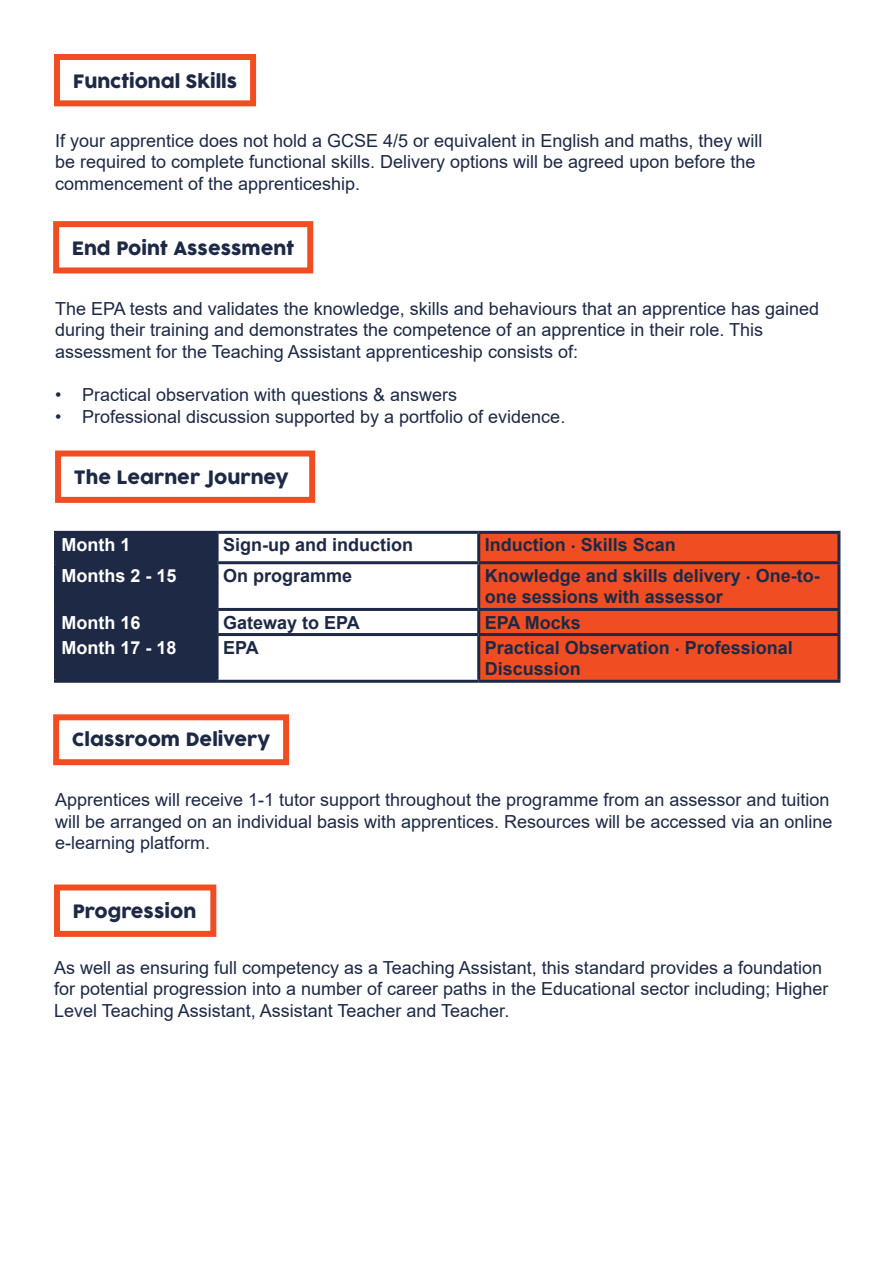
<style>
.page{position:relative;width:893px;height:1263px;background:#fff}
.page>*{position:absolute;margin:0;border:0;box-sizing:border-box;transform-origin:0 0}
.t1{font:18px/21.6px "Arial";color:#1d2945}
.t2{font:700 18px/21.6px "Arial";color:#1d2945}
.t3{font:18px "COCOGOOSE";color:#1d2945}
.t4{font:700 18px "Arial";color:#fff}
</style>
<div class="page">
<div style="left:54px;top:54px;width:202px;height:52px;border:6px solid #f04e22"></div>
<div style="left:53px;top:221px;width:260px;height:52px;border:6px solid #f04e22"></div>
<div style="left:55px;top:450px;width:260px;height:53px;border:6px solid #f04e22"></div>
<div style="left:54px;top:884px;width:162px;height:53px;border:6px solid #f04e22"></div>
<div style="left:57px;top:534px;width:159px;height:146px;background:#1d2945"></div>
<div style="left:480px;top:534px;width:357px;height:146px;background:#f04e22"></div>
<hr style="left:54px;top:531px;width:163px;height:3px;background:#1d2945">
<hr style="left:54px;top:534px;width:3px;height:27px;background:#1d2945">
<hr style="left:217px;top:531px;width:262px;height:3px;background:#1d2945">
<hr style="left:216px;top:534px;width:3px;height:27px;background:#1d2945">
<hr style="left:479px;top:531px;width:361px;height:3px;background:#1d2945">
<hr style="left:477px;top:534px;width:3px;height:27px;background:#1d2945">
<hr style="left:837px;top:534px;width:3px;height:27px;background:#1d2945">
<hr style="left:54px;top:561px;width:163px;height:3px;background:#1d2945">
<hr style="left:54px;top:564px;width:3px;height:44px;background:#1d2945">
<hr style="left:217px;top:561px;width:262px;height:3px;background:#1d2945">
<hr style="left:216px;top:564px;width:3px;height:44px;background:#1d2945">
<hr style="left:479px;top:561px;width:361px;height:3px;background:#1d2945">
<hr style="left:477px;top:564px;width:3px;height:44px;background:#1d2945">
<hr style="left:837px;top:564px;width:3px;height:44px;background:#1d2945">
<hr style="left:54px;top:608px;width:163px;height:3px;background:#1d2945">
<hr style="left:54px;top:611px;width:3px;height:22px;background:#1d2945">
<hr style="left:217px;top:608px;width:262px;height:3px;background:#1d2945">
<hr style="left:216px;top:611px;width:3px;height:22px;background:#1d2945">
<hr style="left:479px;top:608px;width:361px;height:3px;background:#1d2945">
<hr style="left:477px;top:611px;width:3px;height:22px;background:#1d2945">
<hr style="left:837px;top:611px;width:3px;height:22px;background:#1d2945">
<hr style="left:54px;top:633px;width:163px;height:3px;background:#1d2945">
<hr style="left:54px;top:636px;width:3px;height:44px;background:#1d2945">
<hr style="left:217px;top:633px;width:262px;height:3px;background:#1d2945">
<hr style="left:216px;top:636px;width:3px;height:44px;background:#1d2945">
<hr style="left:479px;top:633px;width:361px;height:3px;background:#1d2945">
<hr style="left:477px;top:636px;width:3px;height:44px;background:#1d2945">
<hr style="left:837px;top:636px;width:3px;height:44px;background:#1d2945">
<hr style="left:54px;top:680px;width:163px;height:3px;background:#1d2945">
<hr style="left:217px;top:680px;width:262px;height:3px;background:#1d2945">
<hr style="left:479px;top:680px;width:361px;height:3px;background:#1d2945">
<div style="left:53px;top:714px;width:236px;height:51px;border:6px solid #f04e22"></div>
<p class="t3" style="left:73px;top:67px;width:166px">Functional Skills</p>
<p class="t1" style="left:55px;top:129px;width:709px">If your apprentice does not hold a GCSE 4/5 or equivalent in English and maths, they will be required to complete functional skills. Delivery options will be agreed upon before the commencement of the apprenticeship.</p>
<p class="t3" style="left:72px;top:235px;width:224px">End Point Assessment</p>
<p class="t1" style="left:55px;top:297px;width:766px">The EPA tests and validates the knowledge, skills and behaviours that an apprentice has gained during their training and demonstrates the competence of an apprentice in their role. This assessment for the Teaching Assistant apprenticeship consists of:</p>
<p class="t1" style="left:55px;top:384px;width:404px">• Practical observation with questions &amp; answers</p>
<p class="t1" style="left:55px;top:405px;width:512px">• Professional discussion supported by a portfolio of evidence.</p>
<p class="t3" style="left:74px;top:464px;width:216px">The Learner Journey</p>
<p class="t4" style="left:62px;top:532px;width:70px">Month 1</p>
<p class="t2" style="left:223px;top:534px;width:192px">Sign-up and induction</p>
<p class="t2" style="left:485px;top:534px;width:193px">Induction . Skills Scan</p>
<p class="t4" style="left:62px;top:563px;width:117px">Months 2 - 15</p>
<p class="t2" style="left:223px;top:565px;width:131px">On programme</p>
<p class="t2" style="left:485px;top:565px;width:337px">Knowledge and skills delivery . One-to&shy;one sessions with assessor</p>
<p class="t4" style="left:62px;top:609px;width:81px">Month 16</p>
<p class="t2" style="left:223px;top:612px;width:138px">Gateway to EPA</p>
<p class="t2" style="left:485px;top:612px;width:98px">EPA Mocks</p>
<p class="t4" style="left:62px;top:635px;width:117px">Month 17 - 18</p>
<p class="t2" style="left:223px;top:637px;width:37px">EPA</p>
<p class="t2" style="left:485px;top:637px;width:310px">Practical Observation . Professional<br>Discussion</p>
<p class="t3" style="left:72px;top:726px;width:200px">Classroom Delivery</p>
<p class="t1" style="left:55px;top:789px;width:779px">Apprentices will receive 1-1 tutor support throughout the programme from an assessor and tuition will be arranged on an individual basis with apprentices. Resources will be accessed via an online e-learning platform.</p>
<p class="t3" style="left:73px;top:898px;width:125px">Progression</p>
<p class="t1" style="left:54px;top:956px;width:776px">As well as ensuring full competency as a Teaching Assistant, this standard provides a foundation for potential progression into a number of career paths in the Educational sector including; Higher<br>Level Teaching Assistant, Assistant Teacher and Teacher.</p>
</div>
